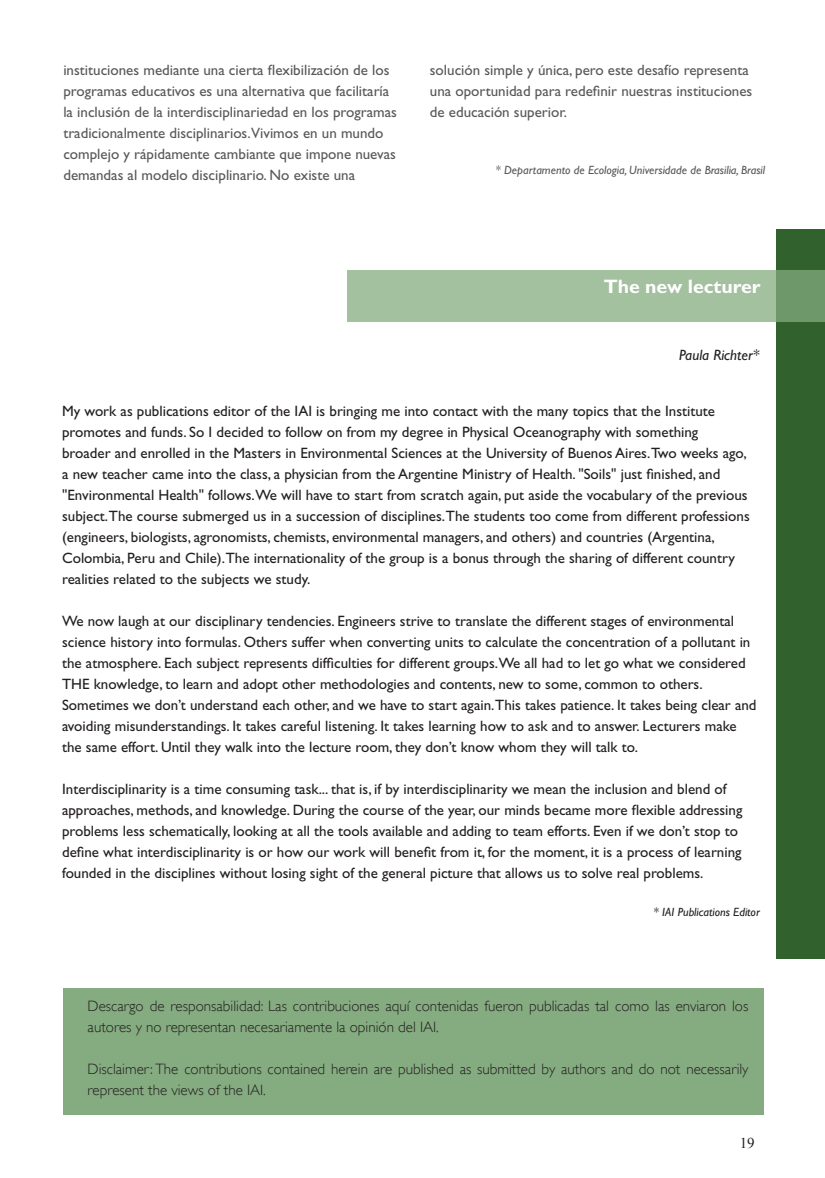
<style>
.page{position:relative;width:825px;height:1178px;background:#fff}
.page>*{position:absolute;margin:0;border:0;box-sizing:border-box;transform-origin:0 0}
.t1{font:700 19.5px "Gill Sans";color:#fff}
.t2{font:15px/21px "Gill Sans";color:#231f20}
.t3{font:15px/21px "Gill Sans";color:#57585a}
.t4{font:300 15px/21px "Gill Sans";color:#231f20}
.t5{font:italic 15px "Gill Sans";color:#231f20}
.t6{font:15px "Times New Roman";color:#231f20}
.t7{font:italic 12px "Gill Sans";color:#57585a}
.t8{font:italic 12px "Gill Sans";color:#231f20}
</style>
<div class="page">
<div style="left:777px;top:230px;width:48px;height:729px;background:#31612c"></div>
<div style="left:63px;top:988px;width:700px;height:127px;background:#85ab80"></div>
<svg style="left:347px;top:270px;width:478px;height:51px;background:#9dbb99"></svg>
<p class="t3" style="left:63px;top:60px;width:335px">instituciones mediante una cierta flexibilización de los programas educativos es una alternativa que facilitaría la inclusión de la interdisciplinariedad en los programas tradicionalmente disciplinarios.Vivimos en un mundo complejo y rápidamente cambiante que impone nuevas demandas al modelo disciplinario. No existe una</p>
<p class="t3" style="left:430px;top:60px;width:324px">solución simple y única, pero este desafío representa una oportunidad para redefinir nuestras instituciones de educación superior.</p>
<p class="t7" style="left:495px;top:163px;width:271px">* Departamento de Ecologia, Universidade de Brasilia, Brasil</p>
<h1 class="t1" style="left:604px;top:275px;width:158px">The new lecturer</h1>
<p class="t5" style="left:679px;top:346px;width:82px">Paula Richter*</p>
<p class="t2" style="left:62px;top:401px;width:689px">My work as publications editor of the IAI is bringing me into contact with the many topics that the Institute promotes and funds. So I decided to follow on from my degree in Physical Oceanography with something broader and enrolled in the Masters in Environmental Sciences at the University of Buenos Aires.Two weeks ago, a new teacher came into the class, a physician from the Argentine Ministry of Health. "Soils" just finished, and "Environmental Health" follows.We will have to start from scratch again, put aside the vocabulary of the previous subject.The course submerged us in a succession of disciplines.The students too come from different professions (engineers, biologists, agronomists, chemists, environmental managers, and others) and countries (Argentina, Colombia, Peru and Chile).The internationality of the group is a bonus through the sharing of different country realities related to the subjects we study.</p>
<p class="t2" style="left:62px;top:611px;width:696px">We now laugh at our disciplinary tendencies. Engineers strive to translate the different stages of environmental science history into formulas. Others suffer when converting units to calculate the concentration of a pollutant in the atmosphere. Each subject represents difficulties for different groups.We all had to let go what we considered THE knowledge, to learn and adopt other methodologies and contents, new to some, common to others.<br>Sometimes we don’t understand each other, and we have to start again.This takes patience. It takes being clear and avoiding misunderstandings. It takes careful listening. It takes learning how to ask and to answer. Lecturers make the same effort. Until they walk into the lecture room, they don’t know whom they will talk to.</p>
<p class="t2" style="left:62px;top:779px;width:682px">Interdisciplinarity is a time consuming task... that is, if by interdisciplinarity we mean the inclusion and blend of approaches, methods, and knowledge. During the course of the year, our minds became more flexible addressing problems less schematically, looking at all the tools available and adding to team efforts. Even if we don’t stop to define what interdisciplinarity is or how our work will benefit from it, for the moment, it is a process of learning founded in the disciplines without losing sight of the general picture that allows us to solve real problems.</p>
<p class="t8" style="left:654px;top:905px;width:108px">* IAI Publications Editor</p>
<p class="t4" style="left:88px;top:995px;width:662px">Descargo de responsabilidad: Las contribuciones aquí contenidas fueron publicadas tal como las enviaron los autores y no representan necesariamente la opinión del IAI.</p>
<p class="t4" style="left:88px;top:1058px;width:662px">Disclaimer: The contributions contained herein are published as submitted by authors and do not necessarily represent the views of the IAI.</p>
<p class="t6" style="left:740px;top:1134px;width:15px">19</p>
</div>
